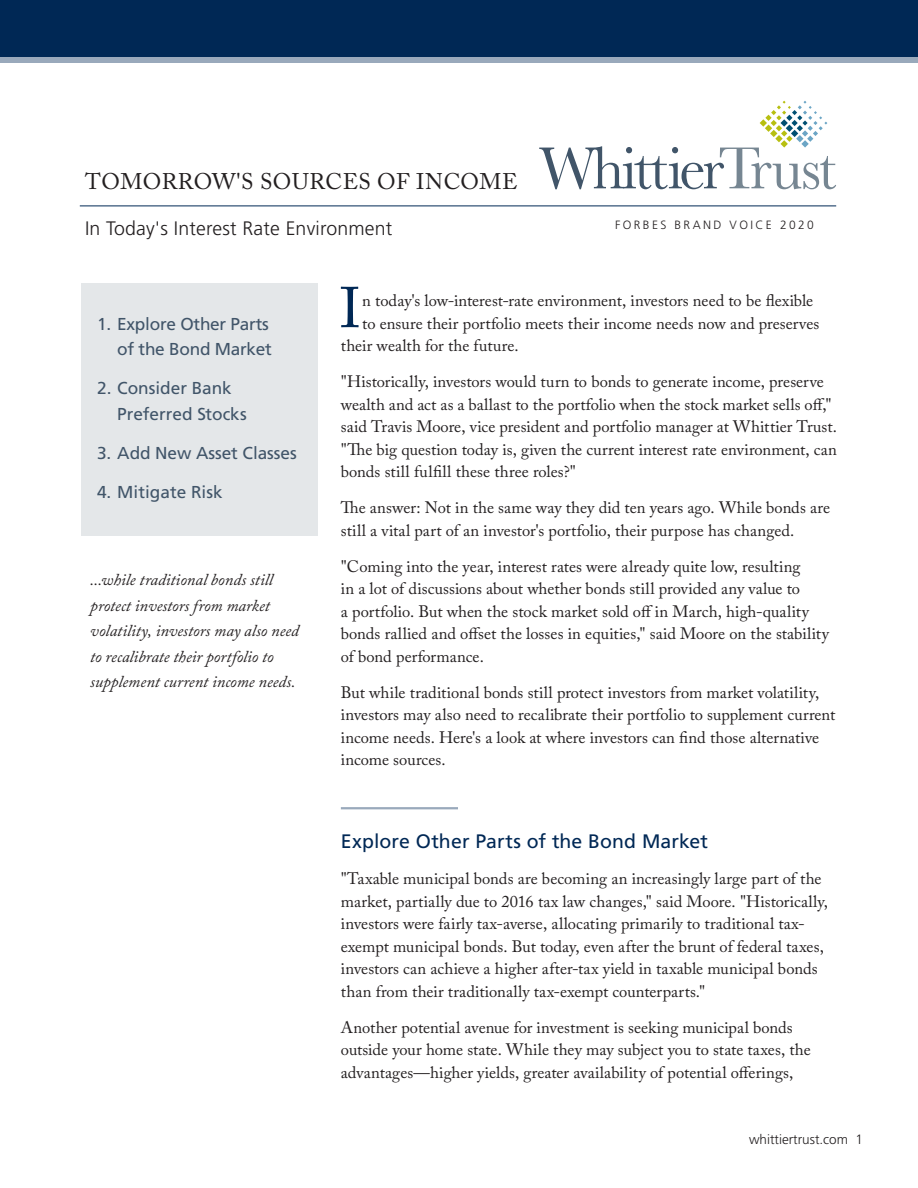
<style>
.page{position:relative;width:918px;height:1188px;background:#fff}
.page>*{position:absolute;margin:0;border:0;box-sizing:border-box;transform-origin:0 0}
.Body_Copy{font:56.85px "Adobe Caslon Pro";color:#002855}
.t1{font:22.5px "Adobe Caslon Pro";letter-spacing:.025em;color:#231f20}
.Number_Headers{font:19.5px "Frutiger LT Pro";letter-spacing:.005em;color:#002855}
.t2{font:300 19.5px "Frutiger LT Pro";letter-spacing:.01em;color:#231f20}
.t3{font:17.25px/25.5px "Frutiger LT Pro";letter-spacing:-.005em;color:#415569;text-align:right}
.Body_Copy-2{font:16.5px/22.5px "Adobe Caslon Pro";color:#231f20}
.Body_Copy-3{font:italic 16.5px/25.5px "Adobe Caslon Pro";color:#231f20}
.t4{font:300 13.5px "Frutiger LT Pro";color:#231f20}
.Headers{font:300 12px "Frutiger LT Pro";letter-spacing:.2em;color:#231f20}
</style>
<div class="page">
<div style="left:81px;top:284px;width:236px;height:252px;background:#e4e7e9"></div>
<hr style="left:341px;top:807px;width:117px;height:2px;background:#99a9bb">
<hr style="left:80px;top:205px;width:756px;height:1px;background:#002855">
<svg style="left:539px;top:101px;width:297px;height:88px"></svg>
<div style="left:0;top:0;width:918px;height:63px;background:#002855"></div>
<div style="left:0;top:57px;width:918px;height:6px;background:#99a9bb"></div>
<p class="t1" style="left:85px;top:168px;width:434px">TOMORROW'S SOURCES OF INCOME</p>
<p class="t2" style="left:85px;top:217px;width:309px">In Today's Interest Rate Environment</p>
<p class="Headers" style="left:615px;top:218px;width:200px">FORBES BRAND VOICE 2020</p>
<p class="t3" style="left:97px;top:311px;width:176px">1. Explore Other Parts of the Bond Market</p>
<p class="t3" style="left:117px;top:376px;width:131px;text-align:left;text-indent:-20px">2. Consider Bank<br>Preferred Stocks</p>
<p class="t3" style="left:97px;top:440px;width:201px">3. Add New Asset Classes</p>
<p class="t3" style="left:97px;top:479px;width:127px">4. Mitigate Risk</p>
<p class="Body_Copy-3" style="left:90px;top:567px;width:210px">...while traditional bonds still protect investors from market volatility, investors may also need to recalibrate their portfolio to supplement current income needs.</p>
<p class="Body_Copy" style="left:340px;top:274px;width:23px">I</p>
<p class="Body_Copy-2" style="left:362px;top:289px;width:452px">n today's low-interest-rate environment, investors need to be flexible</p>
<p class="Body_Copy-2" style="left:362px;top:312px;width:459px">to ensure their portfolio meets their income needs now and preserves</p>
<p class="Body_Copy-2" style="left:341px;top:334px;width:179px">their wealth for the future.</p>
<p class="Body_Copy-2" style="left:341px;top:370px;width:498px">"Historically, investors would turn to bonds to generate income, preserve wealth and act as a ballast to the portfolio when the stock market sells off," said Travis Moore, vice president and portfolio manager at Whittier Trust. "The big question today is, given the current interest rate environment, can bonds still fulfill these three roles?"</p>
<p class="Body_Copy-2" style="left:341px;top:496px;width:491px">The answer: Not in the same way they did ten years ago. While bonds are still a vital part of an investor's portfolio, their purpose has changed.</p>
<p class="Body_Copy-2" style="left:341px;top:555px;width:490px">"Coming into the year, interest rates were already quite low, resulting<br>in a lot of discussions about whether bonds still provided any value to<br>a portfolio. But when the stock market sold off in March, high-quality bonds rallied and offset the losses in equities," said Moore on the stability of bond performance.</p>
<p class="Body_Copy-2" style="left:341px;top:681px;width:496px">But while traditional bonds still protect investors from market volatility, investors may also need to recalibrate their portfolio to supplement current income needs. Here's a look at where investors can find those alternative income sources.</p>
<p class="Number_Headers" style="left:341px;top:830px;width:369px">Explore Other Parts of the Bond Market</p>
<p class="Body_Copy-2" style="left:341px;top:867px;width:489px">"Taxable municipal bonds are becoming an increasingly large part of the market, partially due to 2016 tax law changes," said Moore. "Historically, investors were fairly tax-averse, allocating primarily to traditional tax&shy;exempt municipal bonds. But today, even after the brunt of federal taxes, investors can achieve a higher after-tax yield in taxable municipal bonds than from their traditionally tax-exempt counterparts."</p>
<p class="Body_Copy-2" style="left:341px;top:1016px;width:471px">Another potential avenue for investment is seeking municipal bonds outside your home state. While they may subject you to state taxes, the advantages—higher yields, greater availability of potential offerings,</p>
<p class="t4" style="left:749px;top:1132px;width:115px">whittiertrust.com 1</p>
</div>
